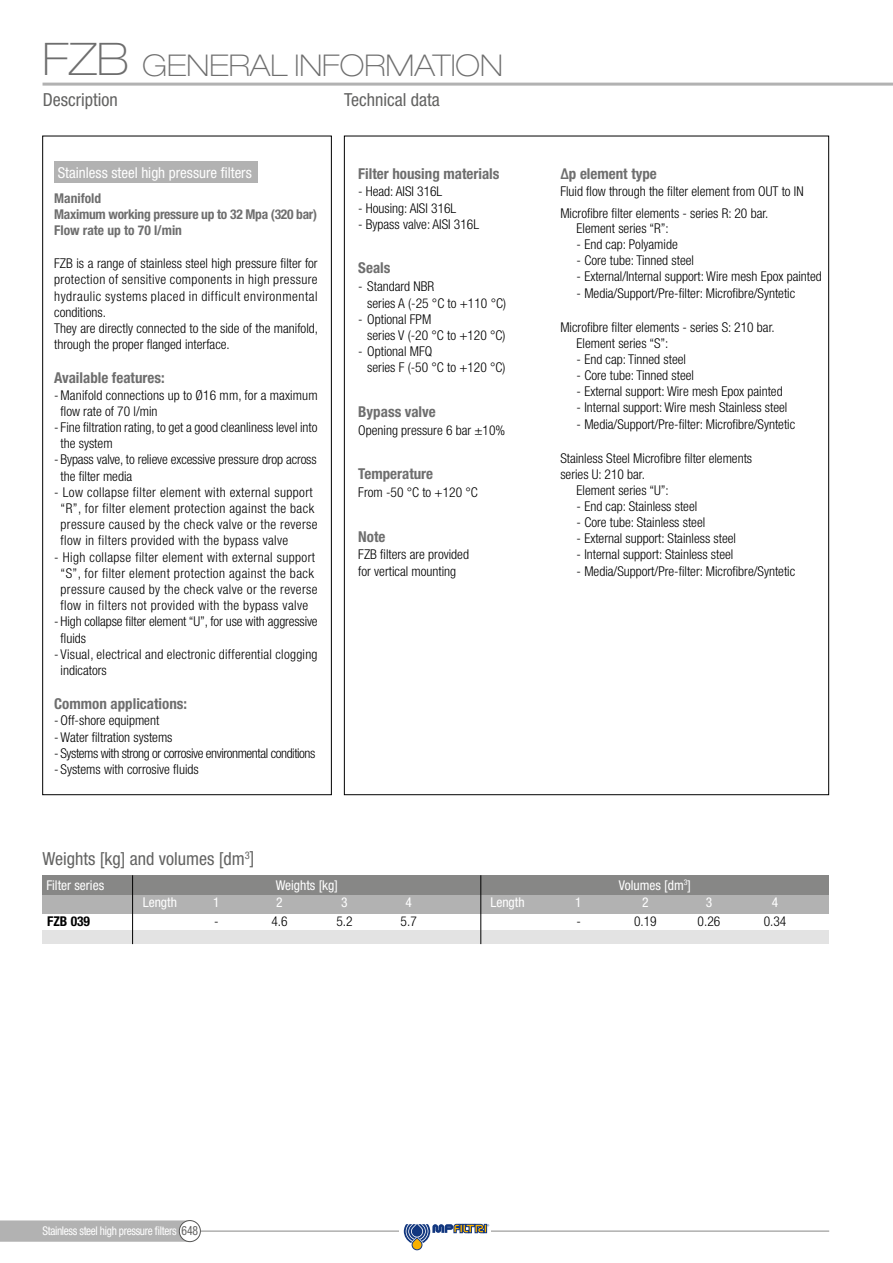
<style>
.page{position:relative;width:893px;height:1263px;background:#fff}
.page>*{position:absolute;margin:0;border:0;box-sizing:border-box;transform-origin:0 0}
.t1{font:100 expanded 30px "Helvetica Neue LT Std";color:#6e6e6e}
.t2{font:condensed 18px "Helvetica Neue LT Std";color:#636362}
.t3{font:700 condensed 15px "Helvetica Neue LT Std";color:#6e6e6e}
.t4{font:condensed 15px "Helvetica Neue LT Std";color:#fff}
.t5{font:300 condensed 13.5px/16.2px "Helvetica Neue LT Std";color:#000}
.t6{font:300 condensed 13.5px/16.2px "Helvetica Neue LT Std";letter-spacing:.03em;color:#000}
.t7{font:700 condensed 13.5px/16.2px "Helvetica Neue LT Std";letter-spacing:-.02em;color:#6e6e6e}
.t8{font:300 condensed 13.5px/16.2px "Helvetica Neue LT Std";letter-spacing:.02em;color:#000}
.t9{font:condensed 13.5px "Helvetica Neue LT Std";color:#fff}
.t10{font:300 condensed 13.5px "Helvetica Neue LT Std";letter-spacing:-.03em;color:#000}
.t11{font:700 condensed 13.5px "Helvetica Neue LT Std";color:#000}
.t12{font:condensed 12px "Helvetica Neue LT Std";letter-spacing:-.03em;color:#fff;scale:.94 1}
.s1{font-size:45px}
.s2{font-size:12.75px;color:#636362}
</style>
<div class="page">
<hr style="left:43px;top:83px;width:850px;height:3px;background:#b2b2b2">
<div style="left:43px;top:894px;width:786px;height:19px;background:#b2b2b2"></div>
<div style="left:43px;top:875px;width:786px;height:19px;background:#878786"></div>
<div style="left:43px;top:930px;width:786px;height:14px;background:#e3e3e3"></div>
<hr style="left:132px;top:875px;width:1px;height:69px;background:#000">
<hr style="left:481px;top:875px;width:1px;height:69px;background:#000">
<div style="left:54px;top:161px;width:204px;height:22px;background:#b2b2b2"></div>
<hr style="left:200px;top:1231px;width:629px;height:1px;background:#878786">
<svg style="left:0;top:1220px;width:195px;height:22px;background:#b4b4b4"></svg>
<div style="left:179px;top:1220px;width:21px;height:21px;background:#fff;border-radius:50%"></div>
<div style="left:179px;top:1220px;width:21px;height:22px;border:1px solid #565655;border-radius:50%"></div>
<svg style="left:404px;top:1224px;width:85px;height:26px"></svg>
<h1 class="t1" style="left:43px;top:47px;width:462px"><span class="s1">FZB</span> GENERAL INFORMATION</h1>
<h2 class="t2" style="left:43px;top:89px;width:76px">Description</h2>
<h2 class="t2" style="left:344px;top:89px;width:97px">Technical data</h2>
<p class="t4" style="left:58px;top:164px;width:196px">Stainless steel high pressure filters</p>
<p class="t7" style="left:54px;top:190px;width:264px">Manifold<br>Maximum working pressure up to 32 Mpa (320 bar)<br>Flow rate up to 70 l/min</p>
<p class="t5" style="left:54px;top:255px;width:265px">FZB is a range of stainless steel high pressure filter for protection of sensitive components in high pressure hydraulic systems placed in difficult environmental conditions.<br>They are directly connected to the side of the manifold, through the proper flanged interface.</p>
<p class="t3" style="left:54px;top:369px;width:112px">Available features:</p>
<p class="t5" style="left:61px;top:387px;width:259px;text-indent:-6px">-Manifold connections up to Ø16 mm, for a maximum flow rate of 70 l/min</p>
<p class="t5" style="left:61px;top:419px;width:258px;text-indent:-6px">- Fine filtration rating, to get a good cleanliness level into the system</p>
<p class="t5" style="left:61px;top:451px;width:258px;text-indent:-6px">- Bypass valve, to relieve excessive pressure drop across the filter media</p>
<p class="t6" style="left:61px;top:484px;width:259px;text-indent:-6px">- Low collapse filter element with external support “R”, for filter element protection against the back pressure caused by the check valve or the reverse flow in filters provided with the bypass valve</p>
<p class="t6" style="left:54px;top:549px;width:265px;text-align:center">- High collapse filter element with external support “S”, for filter element protection against the back pressure caused by the check valve or the reverse flow in filters not provided with the bypass valve</p>
<p class="t5" style="left:61px;top:613px;width:259px;text-indent:-6px">- High collapse filter element “U”, for use with aggressive fluids</p>
<p class="t8" style="left:61px;top:646px;width:259px;text-indent:-6px">- Visual, electrical and electronic differential clogging indicators</p>
<p class="t3" style="left:54px;top:695px;width:134px">Common applications:</p>
<p class="t5" style="left:54px;top:712px;width:120px">- Off-shore equipment -Water filtration systems</p>
<p class="t10" style="left:54px;top:745px;width:263px">- Systems with strong or corrosive environmental conditions</p>
<p class="t5" style="left:54px;top:761px;width:146px">- Systems with corrosive fluids</p>
<p class="t3" style="left:358px;top:164px;width:143px">Filter housing materials</p>
<p class="t5" style="left:358px;top:183px;width:86px">- Head: AISI 316L</p>
<p class="t5" style="left:358px;top:200px;width:100px">- Housing: AISI 316L</p>
<p class="t5" style="left:358px;top:216px;width:122px">- Bypass valve: AISI 316L</p>
<p class="t3" style="left:358px;top:259px;width:34px">Seals</p>
<p class="t5" style="left:367px;top:278px;width:140px;text-indent:-9px">- Standard NBR<br>series A (-25 °C to +110 °C)</p>
<p class="t5" style="left:367px;top:311px;width:140px;text-indent:-9px">- Optional FPM<br>series V (-20 °C to +120 °C)</p>
<p class="t5" style="left:367px;top:343px;width:140px;text-indent:-9px">- Optional MFQ<br>series F (-50 °C to +120 °C)</p>
<p class="t3" style="left:358px;top:403px;width:79px">Bypass valve</p>
<p class="t5" style="left:358px;top:422px;width:148px">Opening pressure 6 bar ±10%</p>
<p class="t3" style="left:358px;top:465px;width:76px">Temperature</p>
<p class="t5" style="left:358px;top:484px;width:121px">From -50 °C to +120 °C</p>
<p class="t3" style="left:358px;top:527px;width:29px">Note</p>
<p class="t5" style="left:358px;top:546px;width:112px">FZB filters are provided for vertical mounting</p>
<h2 class="t2" style="left:43px;top:848px;width:213px">Weights [kg] and volumes [dm<sup>3</sup>]</h2>
<p class="t9" style="left:46px;top:877px;width:59px">Filter series</p>
<p class="t9" style="left:276px;top:877px;width:64px">Weights [kg]</p>
<p class="t3" style="left:560px;top:164px;width:98px">∆p element type</p>
<p class="t5" style="left:560px;top:183px;width:245px">Fluid flow through the filter element from OUT to IN</p>
<p class="t5" style="left:577px;top:206px;width:193px;line-height:14.9px;text-indent:-16px">Microfibre filter elements - series R: 20 bar.<br>Element series “R”:</p>
<p class="t5" style="left:577px;top:236px;width:103px">- End cap: Polyamide</p>
<p class="t5" style="left:577px;top:252px;width:119px">- Core tube: Tinned steel</p>
<p class="t5" style="left:577px;top:268px;width:247px">- External/Internal support: Wire mesh Epox painted</p>
<p class="t5" style="left:577px;top:284px;width:220px">- Media/Support/Pre-filter: Microfibre/Syntetic</p>
<p class="t5" style="left:577px;top:334px;width:93px">Element series “S”:</p>
<p class="t5" style="left:577px;top:351px;width:111px">- End cap: Tinned steel</p>
<p class="t5" style="left:577px;top:367px;width:119px">- Core tube: Tinned steel</p>
<p class="t5" style="left:577px;top:383px;width:208px">- External support: Wire mesh Epox painted</p>
<p class="t5" style="left:577px;top:399px;width:212px">- Internal support: Wire mesh Stainless steel</p>
<p class="t5" style="left:577px;top:415px;width:220px">- Media/Support/Pre-filter: Microfibre/Syntetic</p>
<p class="t5" style="left:560px;top:319px;width:216px">Microfibre filter elements - series S: 210 bar.</p>
<p class="t5" style="left:560px;top:450px;width:193px">Stainless Steel Microfibre filter elements series U: 210 bar.</p>
<p class="t5" style="left:577px;top:482px;width:94px">Element series “U”:</p>
<p class="t5" style="left:577px;top:498px;width:122px">- End cap: Stainless steel</p>
<p class="t5" style="left:577px;top:514px;width:130px">- Core tube: Stainless steel</p>
<p class="t5" style="left:577px;top:530px;width:161px">- External support: Stainless steel</p>
<p class="t5" style="left:577px;top:546px;width:158px">- Internal support: Stainless steel</p>
<p class="t5" style="left:577px;top:563px;width:220px">- Media/Support/Pre-filter: Microfibre/Syntetic</p>
<p class="t9" style="left:619px;top:877px;width:74px">Volumes [dm<sup>3</sup>]</p>
<p class="t11" style="left:47px;top:913px;width:44px">FZB 039</p>
<p class="t9" style="left:143px;top:894px;width:36px">Length</p>
<p class="t9" style="left:213px;top:894px;width:8px">1</p>
<p class="t9" style="left:276px;top:894px;width:8px">2</p>
<p class="t9" style="left:341px;top:894px;width:8px">3</p>
<p class="t9" style="left:405px;top:894px;width:8px">4</p>
<p class="t9" style="left:490px;top:894px;width:36px">Length</p>
<p class="t9" style="left:575px;top:894px;width:8px">1</p>
<p class="t9" style="left:642px;top:894px;width:8px">2</p>
<p class="t9" style="left:706px;top:894px;width:8px">3</p>
<p class="t9" style="left:772px;top:894px;width:8px">4</p>
<p class="t5" style="left:214px;top:913px;width:6px">-</p>
<p class="t5" style="left:271px;top:913px;width:18px">4.6</p>
<p class="t5" style="left:336px;top:913px;width:18px">5.2</p>
<p class="t5" style="left:401px;top:913px;width:18px">5.7</p>
<p class="t5" style="left:576px;top:913px;width:6px">-</p>
<p class="t5" style="left:634px;top:913px;width:24px">0.19</p>
<p class="t5" style="left:698px;top:913px;width:24px">0.26</p>
<p class="t5" style="left:764px;top:913px;width:24px">0.34</p>
<p class="t12" style="left:43px;top:1223px;width:167px">Stainless steel high pressure filters <span class="s2">648</span></p>
</div>
